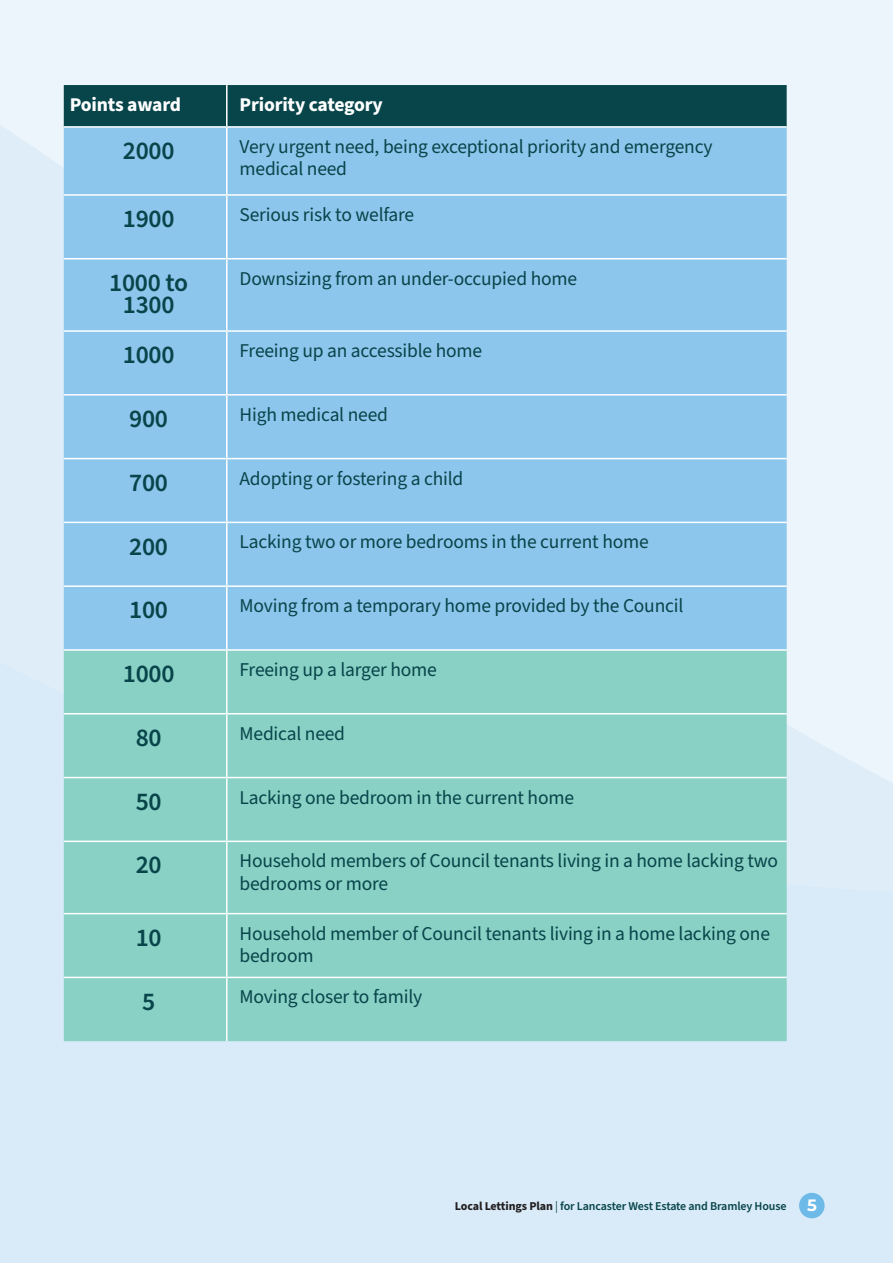
<style>
.page{position:relative;width:893px;height:1263px;background:#ecf5fb}
.page>*{position:absolute;margin:0;border:0;box-sizing:border-box;transform-origin:0 0}
.Body_text{font:600 25.5px/22.5px "Source Sans Pro";letter-spacing:-.01em;color:#07454a;text-align:center}
.Body_text-2{font:19.5px/22.5px "Source Sans Pro";letter-spacing:-.01em;color:#07454a}
.Body_text-3{font:700 19.5px "Source Sans Pro";letter-spacing:-.01em;color:#fff}
.t1{font:600 12px "Source Sans Pro";letter-spacing:-.01em;color:#07454a}
.s1{font-weight:700;color:#231f20}
.s2{font-weight:400}
.s3{font-family:"Montserrat";font-weight:700;font-size:16.5px;color:#fff}
</style>
<div class="page">
<div style="left:3px;top:127px;width:61px;height:537px;background:#dfedf8"></div>
<div style="left:3px;top:664px;width:890px;height:599px;background:#d9ebf8"></div>
<hr style="left:0;top:125px;width:3px;height:1138px;background:#d9ebf8">
<div style="left:64px;top:85px;width:723px;height:41px;background:#07454a"></div>
<div style="left:64px;top:128px;width:723px;height:521px;background:#8cc6ec"></div>
<div style="left:64px;top:651px;width:723px;height:390px;background:#89d0c5"></div>
<hr style="left:226px;top:85px;width:2px;height:41px;background:#fff">
<hr style="left:64px;top:126px;width:163px;height:2px;background:#fff">
<hr style="left:227px;top:126px;width:560px;height:2px;background:#fff">
<hr style="left:226px;top:128px;width:2px;height:66px;background:#fff">
<hr style="left:64px;top:194px;width:163px;height:2px;background:#fff">
<hr style="left:227px;top:194px;width:560px;height:2px;background:#fff">
<hr style="left:226px;top:196px;width:2px;height:62px;background:#fff">
<hr style="left:64px;top:258px;width:163px;height:1px;background:#fff">
<hr style="left:227px;top:258px;width:560px;height:1px;background:#fff">
<hr style="left:226px;top:259px;width:2px;height:71px;background:#fff">
<hr style="left:64px;top:330px;width:163px;height:2px;background:#fff">
<hr style="left:227px;top:330px;width:560px;height:2px;background:#fff">
<hr style="left:226px;top:332px;width:2px;height:62px;background:#fff">
<hr style="left:64px;top:394px;width:163px;height:2px;background:#fff">
<hr style="left:227px;top:394px;width:560px;height:2px;background:#fff">
<hr style="left:226px;top:396px;width:2px;height:62px;background:#fff">
<hr style="left:64px;top:458px;width:163px;height:1px;background:#fff">
<hr style="left:227px;top:458px;width:560px;height:1px;background:#fff">
<hr style="left:226px;top:459px;width:2px;height:63px;background:#fff">
<hr style="left:64px;top:522px;width:163px;height:1px;background:#fff">
<hr style="left:227px;top:522px;width:560px;height:1px;background:#fff">
<hr style="left:226px;top:523px;width:2px;height:62px;background:#fff">
<hr style="left:64px;top:585px;width:163px;height:2px;background:#fff">
<hr style="left:227px;top:585px;width:560px;height:2px;background:#fff">
<hr style="left:226px;top:587px;width:2px;height:62px;background:#fff">
<hr style="left:64px;top:649px;width:163px;height:2px;background:#fff">
<hr style="left:227px;top:649px;width:560px;height:2px;background:#fff">
<hr style="left:226px;top:651px;width:2px;height:62px;background:#fff">
<hr style="left:64px;top:713px;width:163px;height:1px;background:#fff">
<hr style="left:227px;top:713px;width:560px;height:1px;background:#fff">
<hr style="left:226px;top:714px;width:2px;height:63px;background:#fff">
<hr style="left:64px;top:777px;width:163px;height:1px;background:#fff">
<hr style="left:227px;top:777px;width:560px;height:1px;background:#fff">
<hr style="left:226px;top:778px;width:2px;height:62px;background:#fff">
<hr style="left:64px;top:840px;width:163px;height:2px;background:#fff">
<hr style="left:227px;top:840px;width:560px;height:2px;background:#fff">
<hr style="left:226px;top:842px;width:2px;height:71px;background:#fff">
<hr style="left:64px;top:913px;width:163px;height:1px;background:#fff">
<hr style="left:227px;top:913px;width:560px;height:1px;background:#fff">
<hr style="left:226px;top:914px;width:2px;height:63px;background:#fff">
<hr style="left:64px;top:977px;width:163px;height:1px;background:#fff">
<hr style="left:227px;top:977px;width:560px;height:1px;background:#fff">
<hr style="left:226px;top:978px;width:2px;height:63px;background:#fff">
<div style="left:799px;top:1193px;width:26px;height:25px;background:#6dbae8;border-radius:50%"></div>
<p class="Body_text-3" style="left:70px;top:91px;width:113px">Points award</p>
<p class="Body_text-3" style="left:240px;top:91px;width:145px">Priority category</p>
<p class="Body_text" style="left:123px;top:140px;width:53px">2000</p>
<p class="Body_text-2" style="left:240px;top:136px;width:475px">Very urgent need, being exceptional priority and emergency medical need</p>
<p class="Body_text" style="left:123px;top:208px;width:53px">1900</p>
<p class="Body_text-2" style="left:240px;top:204px;width:176px">Serious risk to welfare</p>
<p class="Body_text" style="left:109px;top:272px;width:80px">1000 to<br>1300</p>
<p class="Body_text-2" style="left:240px;top:268px;width:339px">Downsizing from an under-occupied home</p>
<p class="Body_text" style="left:123px;top:344px;width:53px">1000</p>
<p class="Body_text-2" style="left:240px;top:340px;width:244px">Freeing up an accessible home</p>
<p class="Body_text" style="left:129px;top:408px;width:40px">900</p>
<p class="Body_text-2" style="left:240px;top:404px;width:150px">High medical need</p>
<p class="Body_text" style="left:129px;top:472px;width:40px">700</p>
<p class="Body_text-2" style="left:240px;top:467px;width:225px">Adopting or fostering a child</p>
<p class="Body_text" style="left:129px;top:536px;width:40px">200</p>
<p class="Body_text-2" style="left:240px;top:531px;width:411px">Lacking two or more bedrooms in the current home</p>
<p class="Body_text" style="left:129px;top:599px;width:40px">100</p>
<p class="Body_text-2" style="left:240px;top:595px;width:445px">Moving from a temporary home provided by the Council</p>
<p class="Body_text" style="left:123px;top:663px;width:53px">1000</p>
<p class="Body_text-2" style="left:240px;top:659px;width:199px">Freeing up a larger home</p>
<p class="Body_text" style="left:136px;top:727px;width:27px">80</p>
<p class="Body_text-2" style="left:240px;top:723px;width:107px">Medical need</p>
<p class="Body_text" style="left:136px;top:791px;width:27px">50</p>
<p class="Body_text-2" style="left:240px;top:786px;width:336px">Lacking one bedroom in the current home</p>
<p class="Body_text" style="left:136px;top:854px;width:27px">20</p>
<p class="Body_text-2" style="left:240px;top:850px;width:540px">Household members of Council tenants living in a home lacking two bedrooms or more</p>
<p class="Body_text" style="left:136px;top:927px;width:27px">10</p>
<p class="Body_text-2" style="left:240px;top:922px;width:532px">Household member of Council tenants living in a home lacking one bedroom</p>
<p class="Body_text" style="left:142px;top:991px;width:15px">5</p>
<p class="Body_text-2" style="left:240px;top:986px;width:184px">Moving closer to family</p>
<p class="t1" style="left:455px;top:1198px;width:364px"><span class="s1">Local Lettings Plan</span> <span class="s2">|</span> for Lancaster West Estate and Bramley House <span class="s3">5</span></p>
</div>
